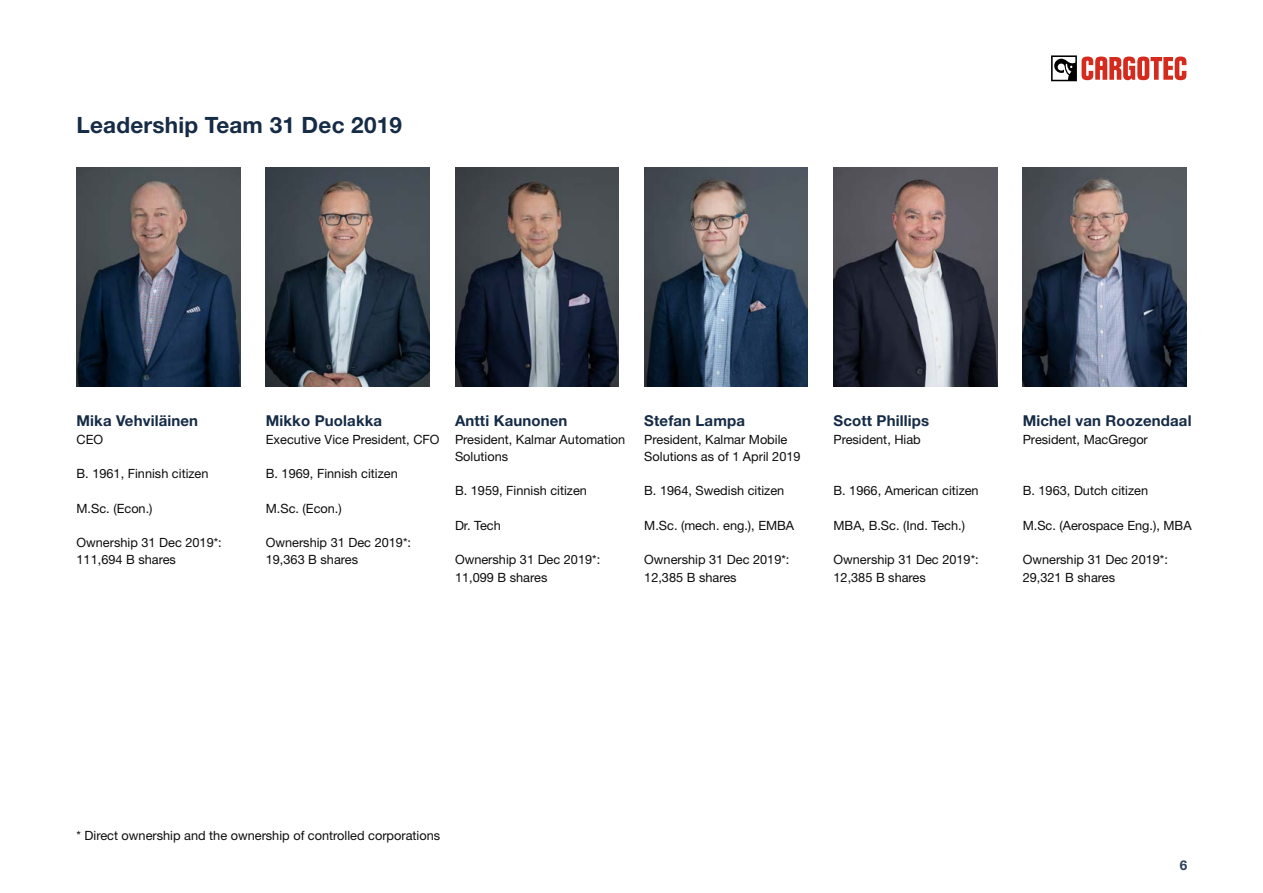
<style>
.page{position:relative;width:1263px;height:893px;background:#fff}
.page>*{position:absolute;margin:0;border:0;box-sizing:border-box;transform-origin:0 0}
.t1{font:700 22.5px "Helvetica Neue LT Std";letter-spacing:.01em;color:#152b46}
.t2{font:700 15px "Helvetica Neue LT Std";letter-spacing:.01em;color:#152b46}
.t3{font:700 13.5px "Helvetica Neue LT Std";color:#2c4058}
.t4{font:12.75px/17.2px "Helvetica Neue LT Std";color:#0d0d0d}
</style>
<div class="page">
<svg style="left:1051px;top:55px;width:135px;height:26px"></svg>
<img style="left:77px;top:167px;width:163px;height:219px">
<img style="left:455px;top:167px;width:164px;height:219px">
<img style="left:833px;top:167px;width:164px;height:219px">
<img style="left:266px;top:167px;width:163px;height:219px">
<img style="left:644px;top:167px;width:164px;height:219px">
<img style="left:1023px;top:167px;width:163px;height:219px">
<h1 class="t1" style="left:77px;top:111px;width:327px">Leadership Team 31 Dec 2019</h1>
<p class="t2" style="left:77px;top:412px;width:123px">Mika Vehviläinen</p>
<p class="t4" style="left:77px;top:430px;width:28px">CEO</p>
<p class="t4" style="left:77px;top:465px;width:134px">B. 1961, Finnish citizen</p>
<p class="t4" style="left:77px;top:499px;width:78px">M.Sc. (Econ.)</p>
<p class="t4" style="left:77px;top:534px;width:147px">Ownership 31 Dec 2019*:<br>111,694 B shares</p>
<p class="t2" style="left:266px;top:412px;width:118px">Mikko Puolakka</p>
<p class="t4" style="left:266px;top:430px;width:175px">Executive Vice President, CFO</p>
<p class="t4" style="left:266px;top:465px;width:134px">B. 1969, Finnish citizen</p>
<p class="t4" style="left:266px;top:499px;width:78px">M.Sc. (Econ.)</p>
<p class="t4" style="left:266px;top:534px;width:147px">Ownership 31 Dec 2019*:<br>19,363 B shares</p>
<p class="t2" style="left:455px;top:412px;width:114px">Antti Kaunonen</p>
<p class="t4" style="left:455px;top:430px;width:172px">President, Kalmar Automation<br>Solutions</p>
<p class="t4" style="left:455px;top:482px;width:134px">B. 1959, Finnish citizen</p>
<p class="t4" style="left:455px;top:516px;width:47px">Dr. Tech</p>
<p class="t4" style="left:455px;top:551px;width:147px">Ownership 31 Dec 2019*:<br>11,099 B shares</p>
<p class="t2" style="left:644px;top:412px;width:102px">Stefan Lampa</p>
<p class="t4" style="left:644px;top:430px;width:158px">President, Kalmar Mobile<br>Solutions as of 1 April 2019</p>
<p class="t4" style="left:644px;top:482px;width:142px">B. 1964, Swedish citizen</p>
<p class="t4" style="left:644px;top:516px;width:151px">M.Sc. (mech. eng.), EMBA</p>
<p class="t4" style="left:644px;top:551px;width:147px">Ownership 31 Dec 2019*:<br>12,385 B shares</p>
<p class="t2" style="left:833px;top:412px;width:97px">Scott Phillips</p>
<p class="t4" style="left:833px;top:430px;width:89px">President, Hiab</p>
<p class="t4" style="left:833px;top:482px;width:147px">B. 1966, American citizen</p>
<p class="t4" style="left:833px;top:516px;width:133px">MBA, B.Sc. (Ind. Tech.)</p>
<p class="t4" style="left:833px;top:551px;width:147px">Ownership 31 Dec 2019*:<br>12,385 B shares</p>
<p class="t2" style="left:1023px;top:412px;width:170px">Michel van Roozendaal</p>
<p class="t4" style="left:1023px;top:430px;width:127px">President, MacGregor</p>
<p class="t4" style="left:1023px;top:482px;width:127px">B. 1963, Dutch citizen</p>
<p class="t4" style="left:1023px;top:516px;width:170px">M.Sc. (Aerospace Eng.), MBA</p>
<p class="t4" style="left:1023px;top:551px;width:147px">Ownership 31 Dec 2019*:<br>29,321 B shares</p>
<p class="t4" style="left:77px;top:827px;width:365px">* Direct ownership and the ownership of controlled corporations</p>
<p class="t3" style="left:1180px;top:856px;width:9px">6</p>
</div>
